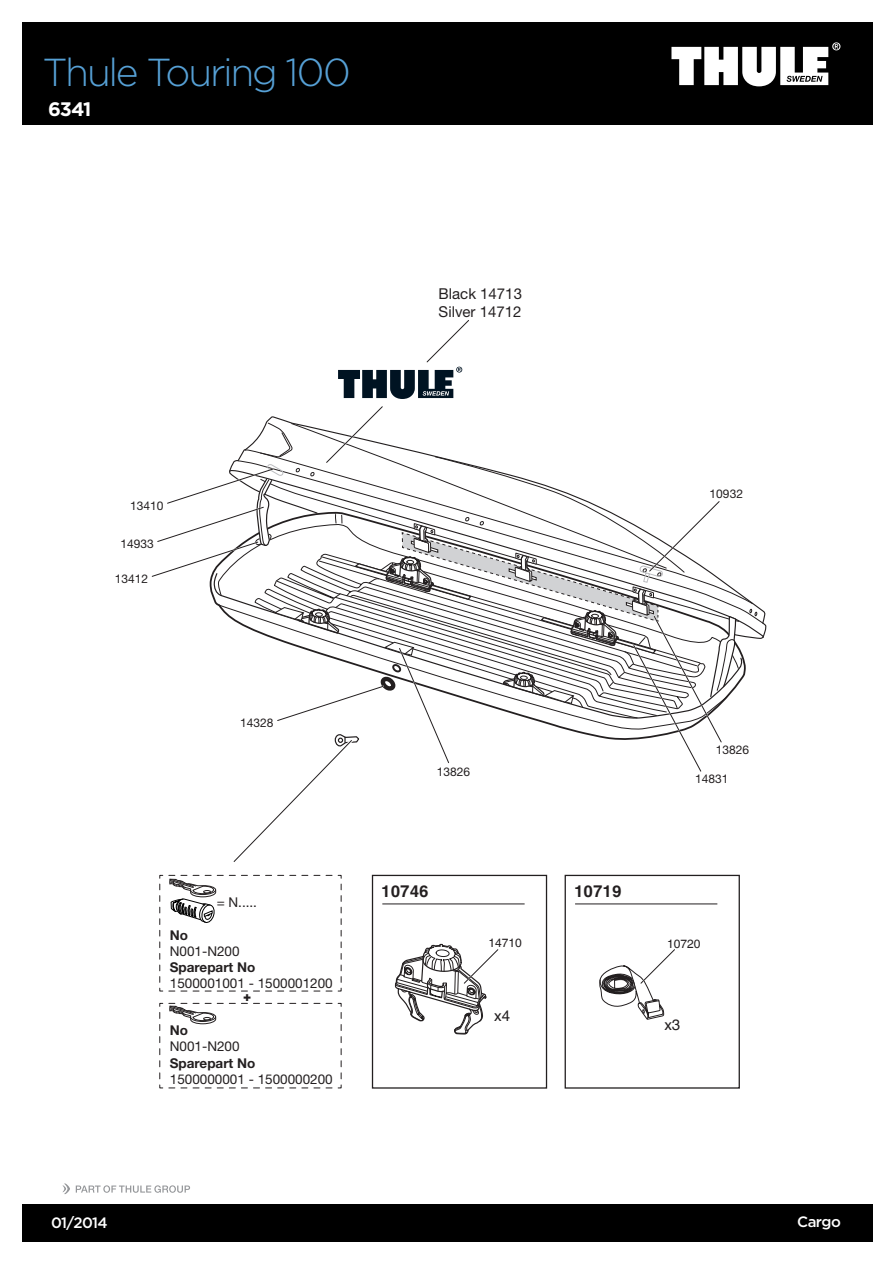
<style>
.page{position:relative;width:893px;height:1263px;background:#fff}
.page>*{position:absolute;margin:0;border:0;box-sizing:border-box;transform-origin:0 0}
.Productname_Page_1{font:300 39px "Gotham";letter-spacing:-.06em;color:#56a0d5}
.Number_1_2{font:700 19.5px "Gotham";color:#fff}
.t1{font:700 16.5px "Helvetica World";color:#231f20}
.t2{font:15px "Helvetica Neue";color:#231f20}
.sidfot_vänster{font:500 15px "Thule";letter-spacing:-.045em;color:#fff}
.sidfot{font:500 15px "Thule";letter-spacing:-.04em;color:#fff}
.t3{font:15px "Helvetica World";color:#231f20}
.t4{font:13.5px "Helvetica Neue";color:#231f20}
.t5{font:700 13.5px "Helvetica Neue";color:#231f20}
.t6{font:900 13.5px "Helvetica Neue";color:#231f20}
.t7{font:12px "Helvetica Neue";color:#231f20}
.t8{font:12px "Helvetica World";color:#231f20}
</style>
<div class="page">
<svg style="left:750px;top:609px;width:7px;height:7px"></svg>
<svg style="left:338px;top:320px;width:131px;height:79px"></svg>
<svg style="left:63px;top:1183px;width:7px;height:11px"></svg>
<svg style="left:76px;top:1185px;width:114px;height:8px"></svg>
<div style="left:22px;top:1204px;width:850px;height:38px;background:#000"></div>
<div style="left:22px;top:23px;width:850px;height:102px;background:#000"></div>
<svg style="left:671px;top:42px;width:169px;height:44px"></svg>
<svg style="left:151px;top:406px;width:586px;height:683px"></svg>
<p class="Productname_Page_1" style="left:43px;top:48px;width:310px">Thule Touring 100</p>
<p class="Number_1_2" style="left:48px;top:96px;width:45px">6341</p>
<p class="t2" style="left:439px;top:285px;width:85px">Black 14713</p>
<p class="t2" style="left:439px;top:303px;width:84px">Silver 14712</p>
<p class="t7" style="left:130px;top:498px;width:35px">13410</p>
<p class="t7" style="left:120px;top:536px;width:35px">14933</p>
<p class="t7" style="left:115px;top:571px;width:35px">13412</p>
<p class="t7" style="left:710px;top:486px;width:35px">10932</p>
<p class="t7" style="left:240px;top:715px;width:35px">14328</p>
<p class="t4" style="left:217px;top:894px;width:42px">= N.....</p>
<p class="t5" style="left:170px;top:927px;width:20px">No</p>
<p class="t4" style="left:170px;top:943px;width:71px">N001-N200</p>
<p class="t5" style="left:170px;top:959px;width:87px">Sparepart No</p>
<p class="t4" style="left:170px;top:975px;width:164px">1500001001 - 1500001200</p>
<p class="t5" style="left:170px;top:1022px;width:20px">No</p>
<p class="t4" style="left:170px;top:1038px;width:71px">N001-N200</p>
<p class="t5" style="left:170px;top:1054px;width:87px">Sparepart No</p>
<p class="t4" style="left:170px;top:1071px;width:164px">1500000001 - 1500000200</p>
<p class="t6" style="left:243px;top:988px;width:10px">+</p>
<p class="t7" style="left:437px;top:764px;width:35px">13826</p>
<p class="t1" style="left:381px;top:881px;width:49px">10746</p>
<p class="t1" style="left:574px;top:881px;width:49px">10719</p>
<p class="t7" style="left:716px;top:743px;width:35px">13826</p>
<p class="t7" style="left:695px;top:772px;width:35px">14831</p>
<p class="t8" style="left:488px;top:936px;width:35px">14710</p>
<p class="t8" style="left:667px;top:937px;width:35px">10720</p>
<p class="t3" style="left:494px;top:1007px;width:17px">x4</p>
<p class="t3" style="left:664px;top:1016px;width:17px">x3</p>
<p class="sidfot_vänster" style="left:51px;top:1212px;width:58px">01/2014</p>
<p class="sidfot" style="left:797px;top:1212px;width:45px">Cargo</p>
</div>
